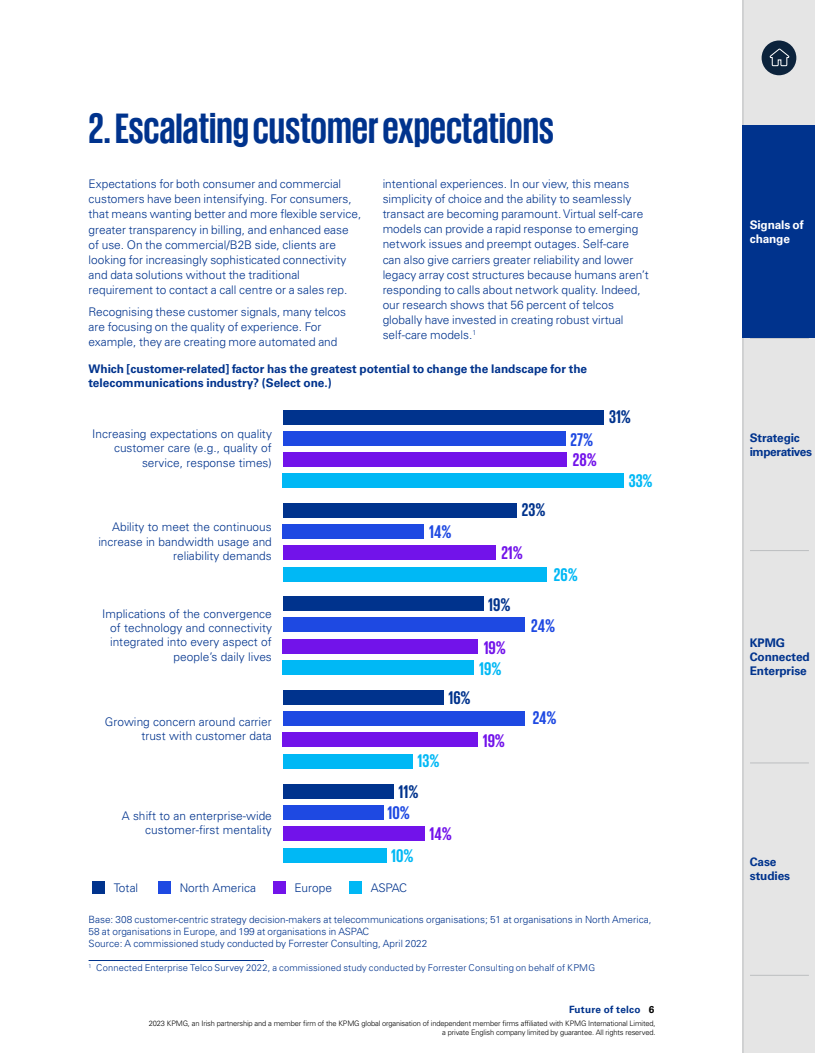
<style>
.page{position:relative;width:815px;height:1053px;background:#fff}
.page>*{position:absolute;margin:0;border:0;box-sizing:border-box;transform-origin:0 0}
.t1{font:700 43.75px "KPMG";color:#00338d}
.t2{font:700 18.75px "KPMG";color:#00b8f5}
.t3{font:700 18.75px "KPMG";color:#7213ea}
.t4{font:700 18.75px "KPMG";color:#1e49e2}
.t5{font:700 18.75px "KPMG";color:#00338d}
.t6{font:300 11.88px/15px "Univers LT Std";color:#00338d;text-align:right}
.t7{font:700 11.88px/14.2px "Univers LT Std";color:#00338d}
.t8{font:700 11.88px/14.2px "Univers LT Std";letter-spacing:-.03em;color:#00338d}
.t9{font:700 11.88px/14.2px "Univers LT Std";letter-spacing:-.015em;color:#fff}
.t10{font:300 10px/12px "Univers LT Std";color:#00338d}
.t11{font:700 10px "Univers LT Std";letter-spacing:.02em;color:#00338d}
.t12{font:300 9.38px "Univers LT Std";letter-spacing:.01em;color:#00338d}
.t13{font:300 7.5px/9px "Univers LT Std";letter-spacing:-.02em;color:#000;text-align:right}
.s1{color:#000}
</style>
<div class="page">
<div style="left:92px;top:880px;width:13px;height:13px;background:#00338d"></div>
<div style="left:158px;top:880px;width:13px;height:13px;background:#1e49e2"></div>
<div style="left:273px;top:880px;width:13px;height:13px;background:#7213ea"></div>
<div style="left:349px;top:880px;width:13px;height:13px;background:#00b8f5"></div>
<div style="left:283px;top:473px;width:341px;height:15px;background:#00b8f5"></div>
<div style="left:283px;top:566px;width:263px;height:15px;background:#00b8f5"></div>
<div style="left:283px;top:659px;width:191px;height:15px;background:#00b8f5"></div>
<div style="left:283px;top:753px;width:129px;height:15px;background:#00b8f5"></div>
<div style="left:283px;top:847px;width:103px;height:15px;background:#00b8f5"></div>
<div style="left:283px;top:452px;width:284px;height:15px;background:#7213ea"></div>
<div style="left:283px;top:545px;width:213px;height:15px;background:#7213ea"></div>
<div style="left:283px;top:638px;width:195px;height:15px;background:#7213ea"></div>
<div style="left:283px;top:732px;width:195px;height:15px;background:#7213ea"></div>
<div style="left:283px;top:826px;width:142px;height:15px;background:#7213ea"></div>
<div style="left:283px;top:431px;width:282px;height:14px;background:#1e49e2"></div>
<div style="left:283px;top:524px;width:141px;height:15px;background:#1e49e2"></div>
<div style="left:283px;top:617px;width:242px;height:15px;background:#1e49e2"></div>
<div style="left:283px;top:711px;width:242px;height:15px;background:#1e49e2"></div>
<div style="left:283px;top:805px;width:101px;height:15px;background:#1e49e2"></div>
<div style="left:283px;top:409px;width:320px;height:15px;background:#00338d"></div>
<div style="left:283px;top:503px;width:234px;height:15px;background:#00338d"></div>
<div style="left:283px;top:596px;width:200px;height:15px;background:#00338d"></div>
<div style="left:283px;top:690px;width:160px;height:15px;background:#00338d"></div>
<div style="left:283px;top:784px;width:110px;height:14px;background:#00338d"></div>
<hr style="left:89px;top:960px;width:175px;height:1px;background:#00338d">
<div style="left:743px;top:0;width:72px;height:1052px;background:#e5e5e5"></div>
<hr style="left:743px;top:0;width:1px;height:1052px;background:#bcbec0">
<hr style="left:750px;top:550px;width:59px;height:1px;background:#bcbec0">
<hr style="left:750px;top:974px;width:59px;height:1px;background:#bcbec0">
<div style="left:743px;top:338px;width:72px;height:212px;background:#e5e5e5"></div>
<svg style="left:761px;top:40px;width:35px;height:35px"></svg>
<div style="left:743px;top:551px;width:72px;height:212px;background:#e5e5e5"></div>
<div style="left:743px;top:126px;width:72px;height:212px;background:#00338d"></div>
<h1 class="t1" style="left:89px;top:106px;width:467px">2. Escalating customer expectations</h1>
<p class="t6" style="left:89px;top:177px;width:274px;text-align:left">Expectations for both consumer and commercial customers have been intensifying. For consumers, that means wanting better and more flexible service, greater transparency in billing, and enhanced ease of use. On the commercial/B2B side, clients are looking for increasingly sophisticated connectivity and data solutions without the traditional requirement to contact a call centre or a sales rep.</p>
<p class="t6" style="left:89px;top:304px;width:259px;text-align:left">Recognising these customer signals, many telcos are focusing on the quality of experience. For example, they are creating more automated and</p>
<p class="t6" style="left:383px;top:177px;width:268px;text-align:left">intentional experiences. In our view, this means simplicity of choice and the ability to seamlessly transact are becoming paramount. Virtual self-care models can provide a rapid response to emerging network issues and preempt outages. Self-care can also give carriers greater reliability and lower legacy array cost structures because humans aren’t responding to calls about network quality. Indeed, our research shows that 56 percent of telcos globally have invested in creating robust virtual self-care models.<sup>1</sup></p>
<p class="t7" style="left:89px;top:361px;width:500px">Which [customer-related] factor has the greatest potential to change the landscape for the telecommunications industry? (Select one.)</p>
<p class="t6" style="left:92px;top:427px;width:181px;line-height:14.2px">Increasing expectations on quality customer care (e.g., quality of service, response times)</p>
<h2 class="t4" style="left:570px;top:430px;width:24px">27%</h2>
<h2 class="t3" style="left:573px;top:450px;width:26px">28%</h2>
<p class="t6" style="left:98px;top:520px;width:175px;line-height:14.2px">Ability to meet the continuous increase in bandwidth usage and reliability demands</p>
<p class="t6" style="left:102px;top:606px;width:171px;line-height:14.2px">Implications of the convergence of technology and connectivity integrated into every aspect of people’s daily lives</p>
<p class="t6" style="left:105px;top:714px;width:169px;line-height:14.2px">Growing concern around carrier trust with customer data</p>
<p class="t6" style="left:122px;top:808px;width:152px;line-height:14.2px">A shift to an enterprise-wide customer-first mentality</p>
<h2 class="t4" style="left:429px;top:522px;width:24px">14%</h2>
<h2 class="t5" style="left:448px;top:687px;width:24px">16%</h2>
<h2 class="t2" style="left:418px;top:751px;width:23px">13%</h2>
<h2 class="t5" style="left:399px;top:782px;width:21px">11%</h2>
<h2 class="t4" style="left:388px;top:803px;width:24px">10%</h2>
<h2 class="t2" style="left:391px;top:846px;width:24px">10%</h2>
<h2 class="t3" style="left:430px;top:824px;width:24px">14%</h2>
<p class="t6" style="left:114px;top:880px;width:26px">Total</p>
<p class="t6" style="left:180px;top:880px;width:78px">North America</p>
<p class="t6" style="left:294px;top:880px;width:39px">Europe</p>
<p class="t6" style="left:371px;top:880px;width:38px">ASPAC</p>
<h2 class="t5" style="left:522px;top:500px;width:25px">23%</h2>
<h2 class="t3" style="left:501px;top:543px;width:23px">21%</h2>
<h2 class="t5" style="left:488px;top:595px;width:24px">19%</h2>
<h2 class="t3" style="left:484px;top:638px;width:24px">19%</h2>
<h2 class="t2" style="left:479px;top:659px;width:24px">19%</h2>
<h2 class="t2" style="left:554px;top:565px;width:25px">26%</h2>
<h2 class="t4" style="left:531px;top:615px;width:26px">24%</h2>
<h2 class="t3" style="left:483px;top:731px;width:24px">19%</h2>
<h2 class="t4" style="left:533px;top:708px;width:26px">24%</h2>
<h2 class="t5" style="left:609px;top:407px;width:23px">31%</h2>
<h2 class="t2" style="left:629px;top:471px;width:25px">33%</h2>
<p class="t10" style="left:89px;top:913px;width:564px">Base: 308 customer-centric strategy decision-makers at telecommunications organisations; 51 at organisations in North America,<br>58 at organisations in Europe, and 199 at organisations in ASPAC<br>Source: A commissioned study conducted by Forrester Consulting, April 2022</p>
<p class="t12" style="left:89px;top:962px;width:508px"><sup>1</sup> Connected Enterprise Telco Survey 2022, a commissioned study conducted by Forrester Consulting on behalf of KPMG</p>
<p class="t11" style="left:569px;top:1003px;width:87px">Future of telco <span class="s1">6</span></p>
<p class="t13" style="left:149px;top:1018px;width:508px">2023 KPMG, an Irish partnership and a member firm of the KPMG global organisation of independent member firms affiliated with KPMG International Limited, a private English company limited by guarantee. All rights reserved.</p>
<p class="t9" style="left:750px;top:218px;width:55px">Signals of change</p>
<p class="t8" style="left:750px;top:430px;width:64px">Strategic imperatives</p>
<p class="t7" style="left:750px;top:635px;width:62px">KPMG<br>Connected<br>Enterprise</p>
<p class="t7" style="left:750px;top:854px;width:42px">Case studies</p>
</div>
